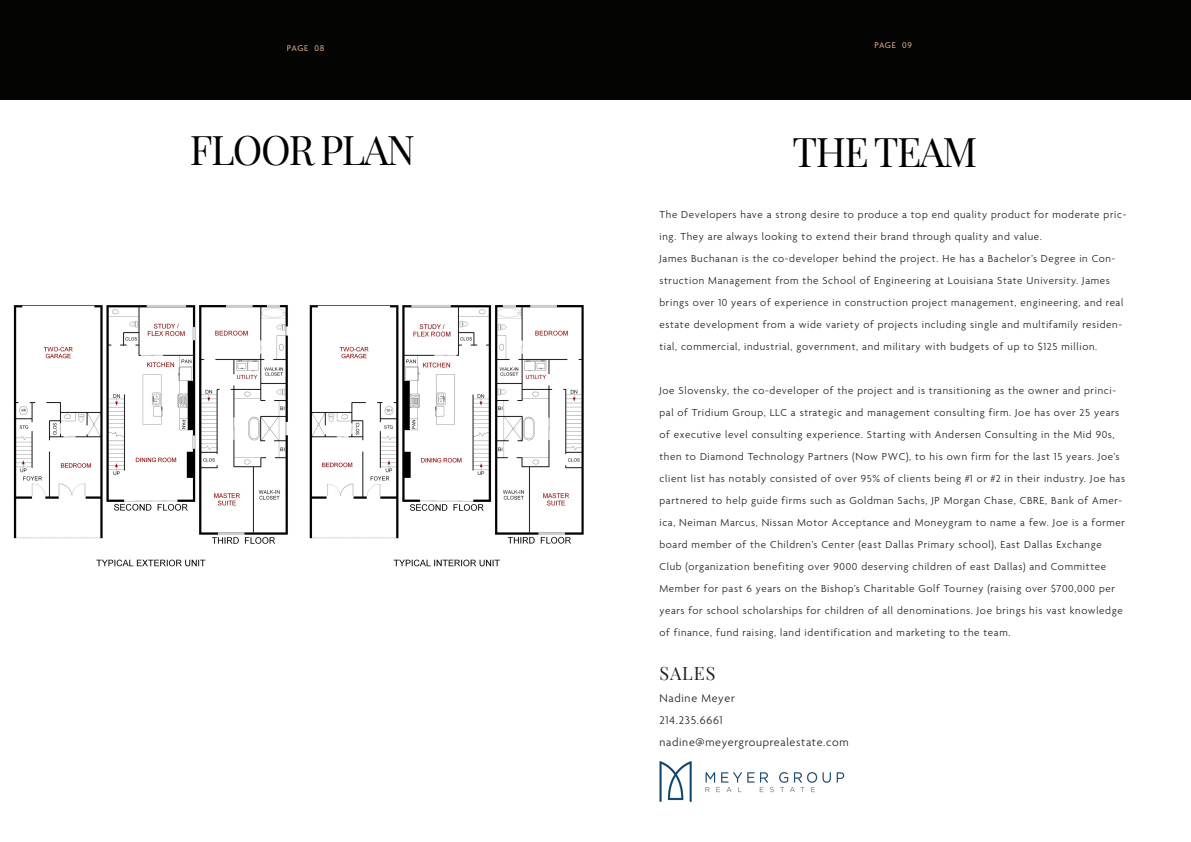
<style>
.page{position:relative;width:1191px;height:842px;background:#fff}
.page>*{position:absolute;margin:0;border:0;box-sizing:border-box;transform-origin:0 0}
.Title_40_pt___All_Ca{font:40px "Playfair Display";letter-spacing:-.04em;color:#000}
.t1{font:18px "Playfair Display";letter-spacing:.06em;color:#231f20}
.t2{font:300 12px "Agenda";letter-spacing:.06em;color:#231f20}
.t3{font:300 11px/22px "Agenda";letter-spacing:.06em;color:#231f20}
.Body_9_pt___All_Caps{font:9px "Agenda";letter-spacing:.065em;color:#e1b390}
</style>
<div class="page">
<div style="left:587px;top:0;width:604px;height:100px;background:#040503"></div>
<img style="left:659px;top:761px;width:186px;height:41px">
<div style="left:0;top:0;width:612px;height:100px;background:#040503"></div>
<img style="left:13px;top:305px;width:571px;height:262px">
<p class="Body_9_pt___All_Caps" style="left:283px;top:40px;width:39px">PAGE 08</p>
<p class="Body_9_pt___All_Caps" style="left:287px;top:43px;width:39px">PAGE 08</p>
<p class="Body_9_pt___All_Caps" style="left:874px;top:40px;width:39px">PAGE 09</p>
<p class="Title_40_pt___All_Ca" style="left:190px;top:119px;width:227px">FLOOR PLAN</p>
<p class="Title_40_pt___All_Ca" style="left:792px;top:121px;width:186px">THE TEAM</p>
<p class="t3" style="left:659px;top:204px;width:468px">The Developers have a strong desire to produce a top end quality product for moderate pric&shy;ing. They are always looking to extend their brand through quality and value.</p>
<p class="t3" style="left:659px;top:248px;width:465px">James Buchanan is the co-developer behind the project. He has a Bachelor’s Degree in Con&shy;struction Management from the School of Engineering at Louisiana State University. James brings over 10 years of experience in construction project management, engineering, and real estate development from a wide variety of projects including single and multifamily residen&shy;tial, commercial, industrial, government, and military with budgets of up to $125 million.</p>
<p class="t3" style="left:659px;top:380px;width:467px">Joe Slovensky, the co-developer of the project and is transitioning as the owner and princi&shy;pal of Tridium Group, LLC a strategic and management consulting firm. Joe has over 25 years of executive level consulting experience. Starting with Andersen Consulting in the Mid 90s, then to Diamond Technology Partners (Now PWC), to his own firm for the last 15 years. Joe’s client list has notably consisted of over 95% of clients being #1 or #2 in their industry. Joe has partnered to help guide firms such as Goldman Sachs, JP Morgan Chase, CBRE, Bank of Amer&shy;ica, Neiman Marcus, Nissan Motor Acceptance and Moneygram to name a few. Joe is a former board member of the Children’s Center (east Dallas Primary school), East Dallas Exchange Club (organization benefiting over 9000 deserving children of east Dallas) and Committee Member for past 6 years on the Bishop’s Charitable Golf Tourney (raising over $700,000 per years for school scholarships for children of all denominations. Joe brings his vast knowledge of finance, fund raising, land identification and marketing to the team.</p>
<p class="t1" style="left:659px;top:659px;width:58px">SALES</p>
<p class="t2" style="left:659px;top:692px;width:77px">Nadine Meyer</p>
<p class="t2" style="left:659px;top:714px;width:65px">214.235.6661</p>
<p class="t2" style="left:659px;top:736px;width:191px">nadine@meyergrouprealestate.com</p>
</div>
